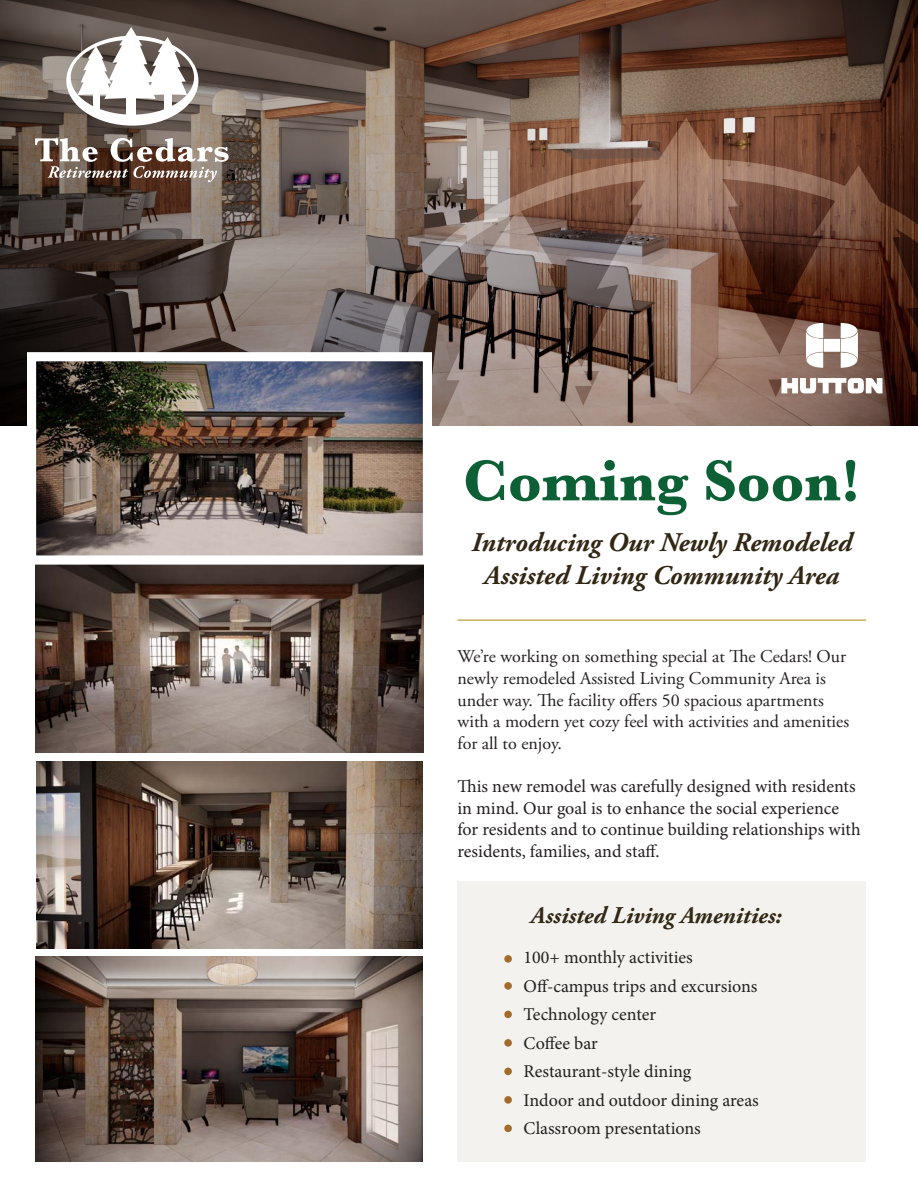
<style>
.page{position:relative;width:918px;height:1188px;background:#fff}
.page>*{position:absolute;margin:0;border:0;box-sizing:border-box;transform-origin:0 0}
.t1{font:700 60px "Baskerville";color:#0d6035}
.t2{font:italic 700 27px/33px "Adobe Garamond Pro";color:#322614;text-align:center}
.t3{font:italic 700 24px "Adobe Garamond Pro";color:#322614}
.t4{font:18px/21.6px "Minion Pro";color:#231f20}
.t5{font:18px/21.6px "Adobe Garamond Pro";color:#231f20}
</style>
<div class="page">
<img style="left:35px;top:957px;width:387px;height:204px">
<svg style="left:0;top:0;width:918px;height:426px;background:#614e45"></svg>
<svg style="left:378px;top:159px;width:540px;height:426px"></svg>
<svg style="left:559px;top:118px;width:243px;height:342px;background:#987b6e"></svg>
<div style="left:665px;top:436px;width:44px;height:103px;background:#fff"></div>
<svg style="left:432px;top:208px;width:166px;height:233px;background:#86746e"></svg>
<div style="left:504px;top:424px;width:31px;height:85px;background:#fff"></div>
<svg style="left:756px;top:165px;width:162px;height:276px;background:#654236"></svg>
<div style="left:841px;top:422px;width:36px;height:100px;background:#fff"></div>
<img style="left:36px;top:761px;width:387px;height:188px">
<img style="left:35px;top:569px;width:388px;height:183px">
<img style="left:22px;top:348px;width:415px;height:221px">
<hr style="left:458px;top:619px;width:408px;height:2px;background:#ccaf58">
<div style="left:458px;top:881px;width:408px;height:280px;background:#f3f2ee"></div>
<div style="left:504px;top:955px;width:8px;height:8px;background:#a26b2b;border-radius:50%"></div>
<div style="left:504px;top:982px;width:8px;height:8px;background:#a26b2b;border-radius:50%"></div>
<div style="left:504px;top:1011px;width:8px;height:7px;background:#a26b2b;border-radius:50%"></div>
<div style="left:504px;top:1039px;width:8px;height:8px;background:#a26b2b;border-radius:50%"></div>
<div style="left:504px;top:1068px;width:8px;height:7px;background:#a26b2b;border-radius:50%"></div>
<div style="left:504px;top:1096px;width:8px;height:8px;background:#a26b2b;border-radius:50%"></div>
<div style="left:504px;top:1125px;width:8px;height:7px;background:#a26b2b;border-radius:50%"></div>
<svg style="left:66px;top:27px;width:132px;height:99px"></svg>
<div style="left:164px;top:91px;width:7px;height:21px;background:#fff"></div>
<svg style="left:35px;top:138px;width:194px;height:44px"></svg>
<svg style="left:781px;top:378px;width:101px;height:15px"></svg>
<svg style="left:806px;top:323px;width:52px;height:45px"></svg>
<p class="t1" style="left:463px;top:439px;width:399px">Coming Soon!</p>
<p class="t2" style="left:472px;top:527px;width:382px">Introducing Our Newly Remodeled<br>Assisted Living Community Area</p>
<p class="t5" style="left:458px;top:647px;width:390px">We’re working on something special at The Cedars! Our newly remodeled Assisted Living Community Area is under way. The facility offers 50 spacious apartments</p>
<p class="t5" style="left:458px;top:711px;width:393px">with a modern yet cozy feel with activities and amenities for all to enjoy.</p>
<p class="t4" style="left:458px;top:776px;width:405px">This new remodel was carefully designed with residents in mind. Our goal is to enhance the social experience for residents and to continue building relationships with residents, families, and staff.</p>
<p class="t3" style="left:531px;top:902px;width:252px">Assisted Living Amenities:</p>
<p class="t4" style="left:524px;top:947px;width:171px">100+ monthly activities</p>
<p class="t4" style="left:524px;top:975px;width:235px">Off-campus trips and excursions</p>
<p class="t4" style="left:524px;top:1004px;width:134px">Technology center</p>
<p class="t4" style="left:524px;top:1032px;width:76px">Coffee bar</p>
<p class="t4" style="left:524px;top:1061px;width:169px">Restaurant-style dining</p>
<p class="t4" style="left:524px;top:1089px;width:237px">Indoor and outdoor dining areas</p>
<p class="t4" style="left:524px;top:1118px;width:179px">Classroom presentations</p>
</div>
